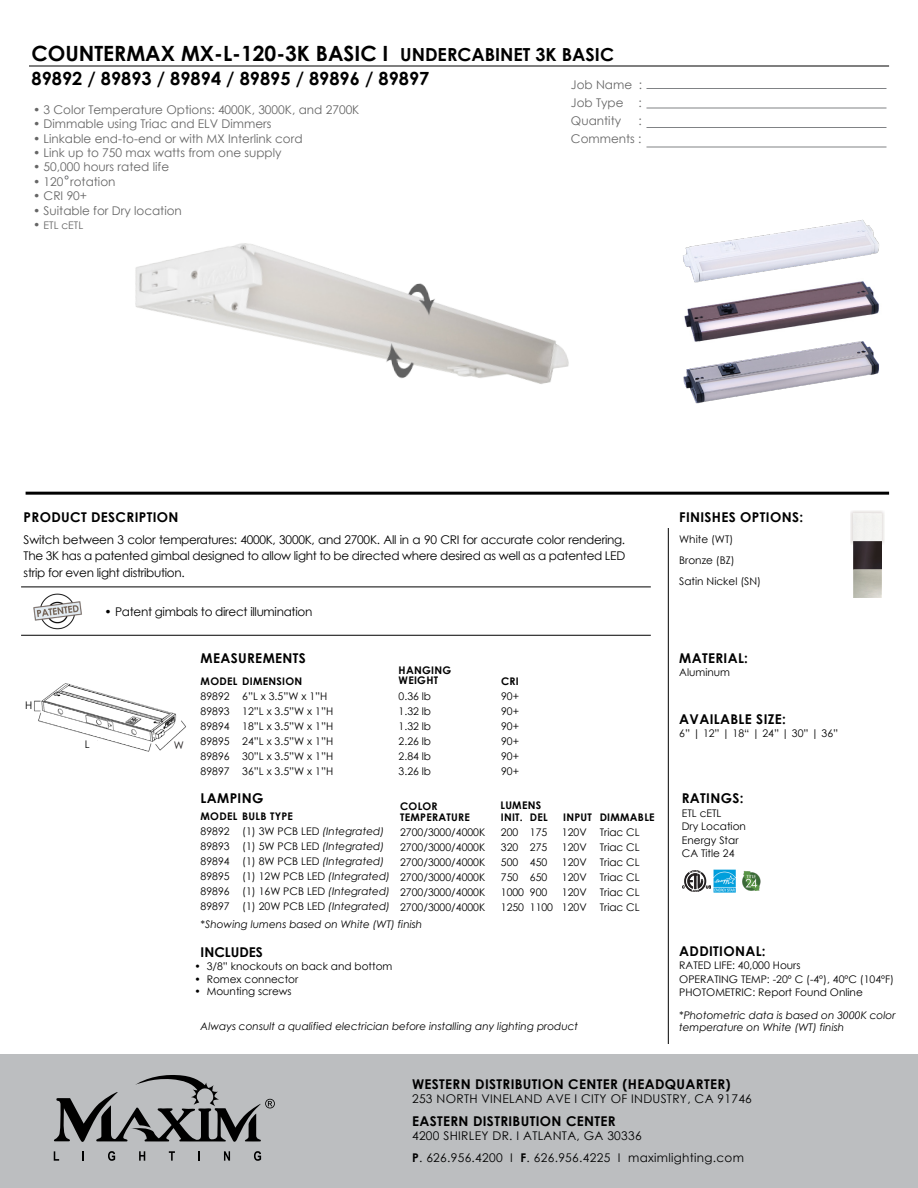
<style>
.page{position:relative;width:918px;height:1188px;background:#fff}
.page>*{position:absolute;margin:0;border:0;box-sizing:border-box;transform-origin:0 0}
.t1{font:700 21px "Century Gothic";color:#000}
.t2{font:700 18.15px "Century Gothic";color:#000}
.t3{font:700 13.5px "Century Gothic";letter-spacing:.025em;color:#000}
.t4{font:700 13.5px "Century Gothic";color:#000}
.t5{font:12px/16.5px "Century Gothic";letter-spacing:.025em;color:#000}
.t6{font:12px/18px "Century Gothic";color:#666;text-align:justify}
.t7{font:12px "Century Gothic";letter-spacing:-.025em;color:#000}
.t8{font:10.5px/15px "Century Gothic";color:#000;text-align:justify}
.t9{font:italic 10.5px/15px "Century Gothic";color:#000}
.t10{font:700 10.5px/10.5px "Century Gothic";letter-spacing:.025em;color:#000}
.t11{font:10.5px "Century Gothic";color:#666}
.t12{font:10.5px "Century Gothic";color:#231f20}
.s1{font-size:18px}
.s2{font-size:12px}
.s3{font-weight:700;font-style:normal}
.s4{font-style:normal}
.s5{font-weight:700}
</style>
<div class="page">
<img style="left:34px;top:683px;width:152px;height:69px">
<hr style="left:26px;top:492px;width:863px;height:3px;background:#000">
<hr style="left:29px;top:66px;width:860px;height:1px;background:#000">
<hr style="left:646px;top:88px;width:240px;height:1px;background:#808285">
<hr style="left:646px;top:108px;width:240px;height:1px;background:#808285">
<hr style="left:646px;top:127px;width:240px;height:1px;background:#808285">
<hr style="left:646px;top:147px;width:240px;height:1px;background:#808285">
<div style="left:0;top:1054px;width:918px;height:134px;background:#bcbec0"></div>
<svg style="left:54px;top:1151px;width:5px;height:10px"></svg>
<svg style="left:108px;top:1151px;width:7px;height:10px"></svg>
<svg style="left:139px;top:1151px;width:6px;height:10px"></svg>
<svg style="left:169px;top:1151px;width:6px;height:10px"></svg>
<svg style="left:198px;top:1151px;width:2px;height:10px"></svg>
<svg style="left:224px;top:1151px;width:6px;height:10px"></svg>
<svg style="left:254px;top:1151px;width:7px;height:10px"></svg>
<svg style="left:54px;top:1075px;width:221px;height:67px"></svg>
<hr style="left:668px;top:528px;width:1px;height:516px;background:#000">
<img style="left:850px;top:511px;width:35px;height:34px">
<img style="left:853px;top:542px;width:28px;height:55px">
<img style="left:682px;top:871px;width:28px;height:21px">
<img style="left:714px;top:870px;width:22px;height:23px">
<img style="left:742px;top:871px;width:19px;height:20px">
<img style="left:21px;top:65px;width:698px;height:567px">
<hr style="left:21px;top:587px;width:630px;height:1px;background:#000">
<hr style="left:21px;top:635px;width:630px;height:1px;background:#000">
<img style="left:668px;top:295px;width:211px;height:30px">
<img style="left:668px;top:325px;width:211px;height:91px">
<img style="left:668px;top:204px;width:211px;height:91px">
<img style="left:30px;top:582px;width:58px;height:54px">
<h1 class="t1" style="left:32px;top:38px;width:584px">COUNTERMAX MX-L-120-3K BASIC I <span class="s1">UNDERCABINET 3K BASIC</span></h1>
<h2 class="t2" style="left:32px;top:65px;width:399px">89892 / 89893 / 89894 / 89895 / 89896 / 89897</h2>
<p class="t6" style="left:571px;top:75px;width:73px">Job Name :<br>Job Type :<br>Quantity</p>
<p class="t6" style="left:33px;top:100px;width:328px">• 3 Color Temperature Options: 4000K, 3000K, and 2700K</p>
<p class="t6" style="left:33px;top:115px;width:240px">• Dimmable using Triac and ELV Dimmers</p>
<p class="t6" style="left:33px;top:129px;width:271px">• Linkable end-to-end or with MX Interlink cord</p>
<p class="t6" style="left:33px;top:144px;width:250px">• Link up to 750 max watts from one supply</p>
<p class="t6" style="left:33px;top:158px;width:138px">• 50,000 hours rated life</p>
<p class="t6" style="left:33px;top:172px;width:84px">• 120 rotation</p>
<p class="t6" style="left:33px;top:187px;width:56px">• CRI 90+</p>
<p class="t6" style="left:33px;top:201px;width:150px">• Suitable for Dry location</p>
<p class="t11" style="left:33px;top:218px;width:52px"><span class="s2">•</span> ETL cETL</p>
<p class="t6" style="left:571px;top:111px;width:72px;text-align:right">:<br>Comments :</p>
<p class="t3" style="left:24px;top:507px;width:156px">PRODUCT DESCRIPTION</p>
<p class="t5" style="left:24px;top:531px;width:603px;text-align:justify">Switch between 3 color temperatures: 4000K, 3000K, and 2700K. All in a 90 CRI for accurate color rendering.<br>The 3K has a patented gimbal designed to allow light to be directed where desired as well as a patented LED strip for even light distribution.</p>
<p class="t7" style="left:104px;top:603px;width:209px">• Patent gimbals to direct illumination</p>
<p class="t8" style="left:25px;top:698px;width:9px">H</p>
<p class="t8" style="left:85px;top:736px;width:6px">L</p>
<p class="t12" style="left:174px;top:737px;width:12px">W</p>
<p class="t3" style="left:201px;top:648px;width:107px">MEASUREMENTS</p>
<p class="t10" style="left:399px;top:664px;width:54px">HANGING<br>WEIGHT</p>
<p class="t10" style="left:242px;top:675px;width:62px">DIMENSION</p>
<p class="t8" style="left:242px;top:688px;width:93px;text-align:left">6”L x 3.5”W x 1”H<br>12”L x 3.5”W x 1”H<br>18”L x 3.5”W x 1”H<br>24”L x 3.5”W x 1”H<br>30”L x 3.5”W x 1”H<br>36”L x 3.5”W x 1”H</p>
<p class="t10" style="left:201px;top:675px;width:38px">MODEL</p>
<p class="t8" style="left:201px;top:688px;width:31px">89892<br>89893<br>89894<br>89895<br>89896<br>89897</p>
<p class="t10" style="left:201px;top:811px;width:38px">MODEL</p>
<p class="t8" style="left:201px;top:824px;width:31px">89892<br>89893<br>89894<br>89895<br>89896<br>89897</p>
<p class="t10" style="left:501px;top:675px;width:19px">CRI</p>
<p class="t8" style="left:501px;top:688px;width:19px">90+ 90+ 90+ 90+ 90+ 90+</p>
<p class="t8" style="left:399px;top:688px;width:34px">0.36 lb 1.32 lb 1.32 lb 2.26 lb 2.84 lb 3.26 lb</p>
<p class="t3" style="left:201px;top:788px;width:64px">LAMPING</p>
<p class="t10" style="left:500px;top:799px;width:42px;line-height:11.7px">LUMENS<br>INIT.</p>
<p class="t8" style="left:501px;top:824px;width:25px;text-align:left">200<br>320<br>500<br>750<br>1000<br>1250</p>
<p class="t10" style="left:400px;top:801px;width:71px">COLOR<br>TEMPERATURE</p>
<p class="t9" style="left:242px;top:809px;width:149px"><span class="s3">BULB TYPE<br></span><span class="s4">(1) 3W PCB LED</span> (Integrated) <span class="s4">(1) 5W PCB LED</span> (Integrated) <span class="s4">(1) 8W PCB LED</span> (Integrated) <span class="s4">(1) 12W PCB LED</span> (Integrated) <span class="s4">(1) 16W PCB LED</span> (Integrated) <span class="s4">(1) 20W PCB LED</span> (Integrated)</p>
<p class="t10" style="left:563px;top:811px;width:93px">INPUT DIMMABLE</p>
<p class="t10" style="left:530px;top:811px;width:19px">DEL</p>
<p class="t8" style="left:530px;top:824px;width:25px;text-align:left">175<br>275<br>450<br>650<br>900<br>1100</p>
<p class="t8" style="left:400px;top:825px;width:87px">2700/3000/4000K 2700/3000/4000K 2700/3000/4000K 2700/3000/4000K 2700/3000/4000K 2700/3000/4000K</p>
<p class="t8" style="left:600px;top:824px;width:41px">Triac CL Triac CL Triac CL Triac CL Triac CL Triac CL</p>
<p class="t8" style="left:562px;top:825px;width:26px">120V 120V 120V 120V 120V 120V</p>
<p class="t9" style="left:201px;top:917px;width:223px">*Showing lumens based on White (WT) finish</p>
<p class="t4" style="left:201px;top:942px;width:64px">INCLUDES</p>
<p class="t8" style="left:195px;top:959px;width:199px">• 3/8” knockouts on back and bottom</p>
<p class="t8" style="left:195px;top:971px;width:105px">• Romex connector</p>
<p class="t8" style="left:195px;top:984px;width:99px">• Mounting screws</p>
<p class="t9" style="left:201px;top:1018px;width:379px">Always consult a qualified electrician before installing any lighting product</p>
<p class="t3" style="left:679px;top:507px;width:125px">FINISHES OPTIONS:</p>
<p class="t8" style="left:679px;top:529px;width:83px;line-height:21px;text-align:left">White (WT)<br>Bronze (BZ)<br>Satin Nickel (SN)</p>
<p class="t3" style="left:679px;top:648px;width:70px">MATERIAL:</p>
<p class="t8" style="left:679px;top:664px;width:52px">Aluminum</p>
<p class="t3" style="left:679px;top:709px;width:108px">AVAILABLE SIZE:</p>
<p class="t8" style="left:679px;top:725px;width:161px">6” | 12” | 18“ | 24” | 30” | 36”</p>
<p class="t3" style="left:682px;top:788px;width:63px">RATINGS:</p>
<p class="t8" style="left:682px;top:806px;width:66px;line-height:13.5px;text-align:left">ETL cETL<br>Dry Location<br>Energy Star<br>CA Title 24</p>
<p class="t3" style="left:679px;top:940px;width:88px">ADDITIONAL:</p>
<p class="t8" style="left:679px;top:958px;width:216px;line-height:13.5px;text-align:left">RATED LIFE: 40,000 Hours<br>OPERATING TEMP: -20º C (-4º), 40ºC (104ºF)<br>PHOTOMETRIC: Report Found Online</p>
<p class="t9" style="left:679px;top:1008px;width:218px;line-height:12.6px">*Photometric data is based on 3000K color temperature on White (WT) finish</p>
<p class="t3" style="left:412px;top:1073px;width:320px">WESTERN DISTRIBUTION CENTER (HEADQUARTER)</p>
<p class="t5" style="left:412px;top:1090px;width:341px">253 NORTH VINELAND AVE I CITY OF INDUSTRY, CA 91746</p>
<p class="t3" style="left:412px;top:1111px;width:205px">EASTERN DISTRIBUTION CENTER</p>
<p class="t5" style="left:412px;top:1125px;width:333px;line-height:21.5px">4200 SHIRLEY DR. I ATLANTA, GA 30336<br><span class="s5">P</span>. 626.956.4200 I <span class="s5">F</span>. 626.956.4225 I maximlighting.com</p>
</div>
